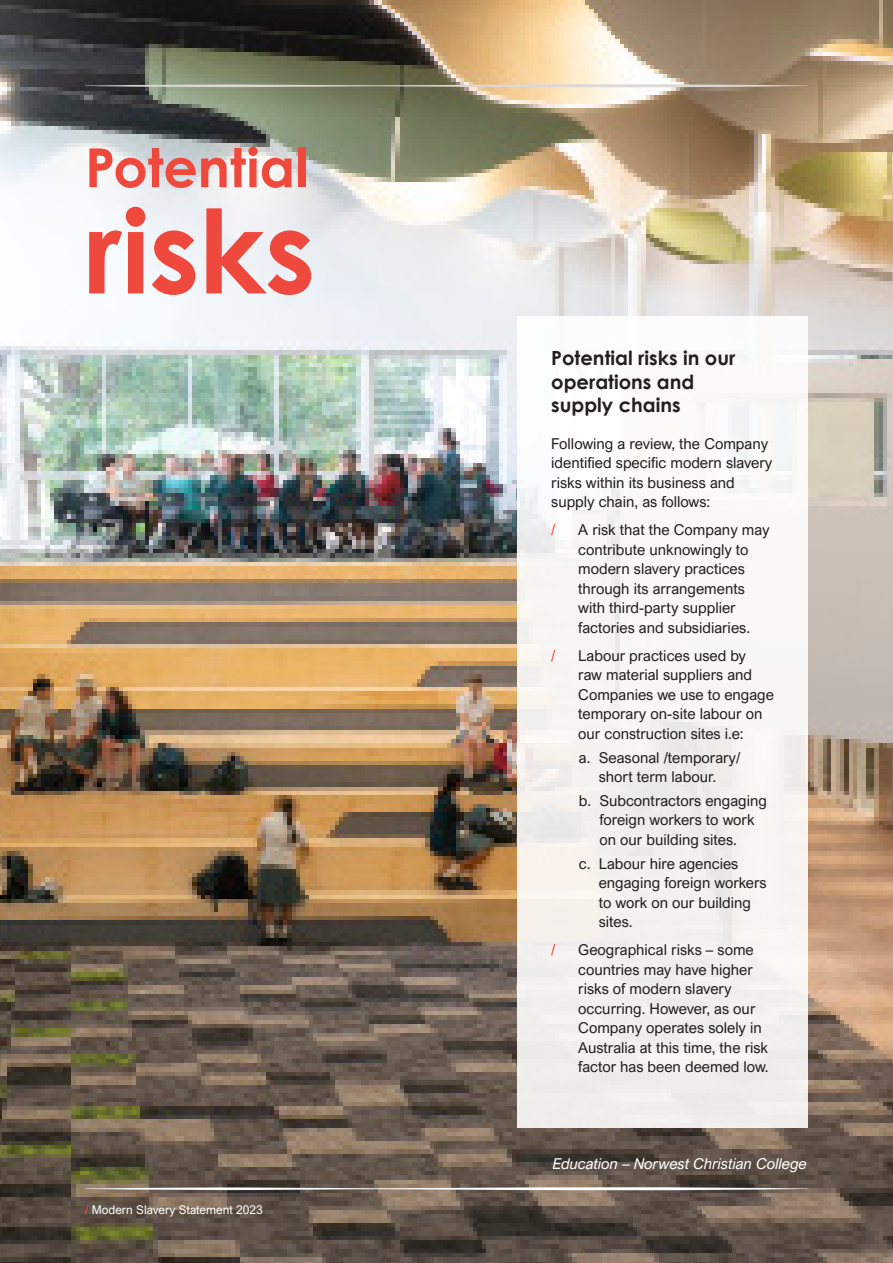
<style>
.page{position:relative;width:893px;height:1263px;background:#fff}
.page>*{position:absolute;margin:0;border:0;box-sizing:border-box;transform-origin:0 0}
.PD_Section_Heading{font:700 115.5px "Century Gothic Pro";letter-spacing:-.005em;color:#ef483c}
.PD_Section_Heading-2{font:700 54px "Century Gothic";letter-spacing:-.005em;color:#ef483c}
.PD_Heading_3{font:700 19.5px/23.4px "Century Gothic";color:#231f20}
.PD_Body{font:15px/19.5px "Arial Nova";color:#231f20}
.PD_Bullet_level_1{font:15px/19.5px "Arial Nova";color:#231f20}
.PD_Body-2{font:italic 15px "Arial Nova";color:#fff}
.t1{font:15px "Arial Nova";color:#ef483c}
.PD_Footer{font:12px "Arial Nova";color:#fff}
.s1{color:#ef483c}
</style>
<div class="page">
<img style="left:0;top:0;width:893px;height:1263px">
<svg style="left:85px;top:1187px;width:723px;height:3px"></svg>
<svg style="left:85px;top:84px;width:723px;height:3px;background:#bbb7ad"></svg>
<div style="left:517px;top:317px;width:291px;height:811px;background:#f7f4f2"></div>
<p class="PD_Section_Heading-2" style="left:85px;top:127px;width:225px">Potential</p>
<p class="PD_Section_Heading" style="left:85px;top:179px;width:232px">risks</p>
<p class="PD_Footer" style="left:85px;top:1203px;width:179px"><span class="s1">/</span> Modern Slavery Statement 2023</p>
<p class="PD_Heading_3" style="left:551px;top:346px;width:186px">Potential risks in our operations and supply chains</p>
<p class="PD_Body" style="left:551px;top:434px;width:223px">Following a review, the Company identified specific modern slavery risks within its business and supply chain, as follows:</p>
<p class="t1" style="left:551px;top:521px;width:6px">/</p>
<p class="PD_Body" style="left:578px;top:520px;width:193px">A risk that the Company may contribute unknowingly to modern slavery practices through its arrangements with third-party supplier factories and subsidiaries.</p>
<p class="t1" style="left:551px;top:647px;width:6px">/</p>
<p class="PD_Body" style="left:578px;top:646px;width:197px">Labour practices used by<br>raw material suppliers and<br>Companies we use to engage temporary on-site labour on our construction sites i.e:</p>
<p class="PD_Bullet_level_1" style="left:579px;top:747px;width:163px;text-align:center">a. Seasonal /temporary/ short term labour.</p>
<p class="PD_Bullet_level_1" style="left:599px;top:791px;width:169px;text-indent:-21px">b. Subcontractors engaging foreign workers to work on our building sites.</p>
<p class="PD_Bullet_level_1" style="left:599px;top:853px;width:169px;text-indent:-20px">c. Labour hire agencies engaging foreign workers to work on our building sites.</p>
<p class="t1" style="left:551px;top:941px;width:6px">/</p>
<p class="PD_Body" style="left:578px;top:940px;width:192px">Geographical risks – some countries may have higher risks of modern slavery occurring. However, as our<br>Company operates solely in<br>Australia at this time, the risk factor has been deemed low.</p>
<p class="PD_Body-2" style="left:553px;top:1155px;width:256px">Education – Norwest Christian College</p>
</div>
